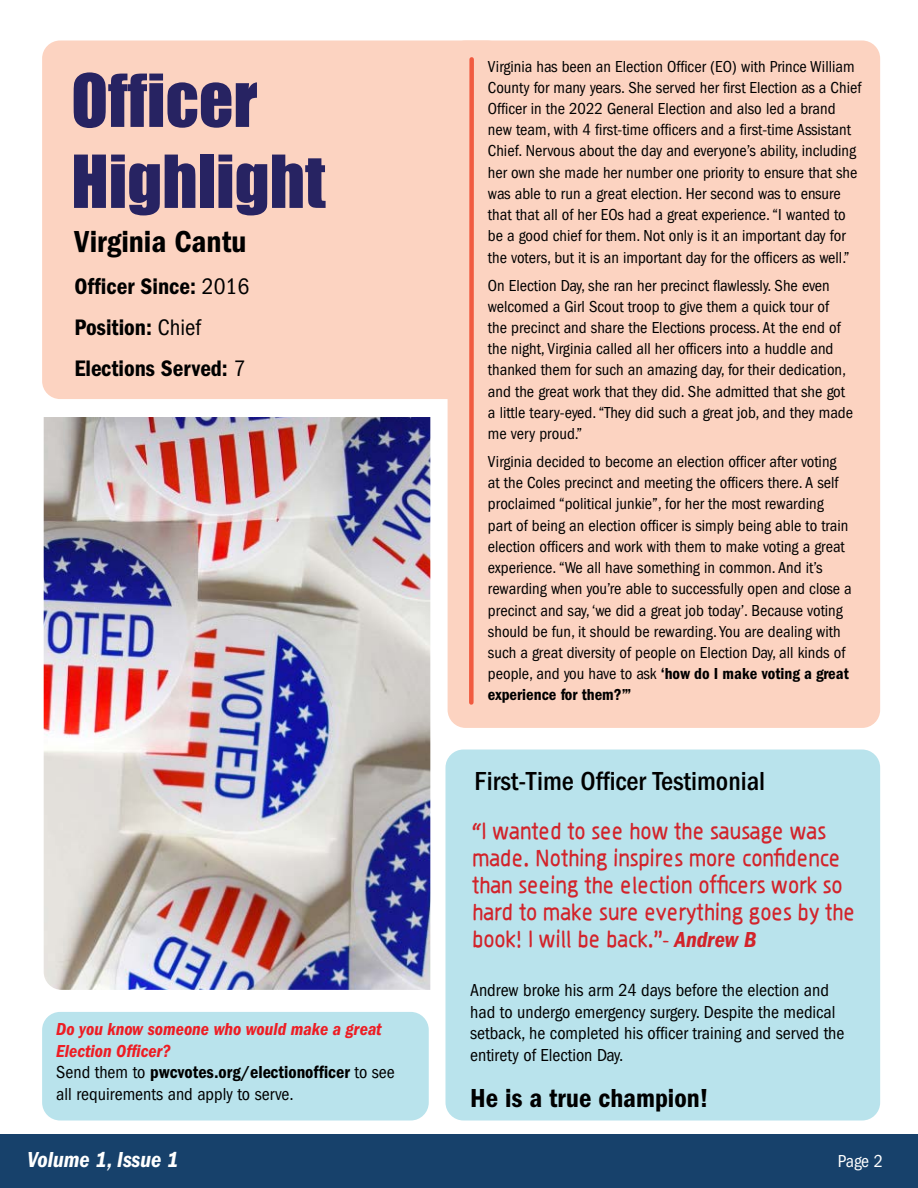
<style>
.page{position:relative;width:918px;height:1188px;background:#fff}
.page>*{position:absolute;margin:0;border:0;box-sizing:border-box;transform-origin:0 0}
.t1{font:67.5px/81px "Impact";color:#272362}
.t2{font:31.5px "Franklin Gothic LT Pro Cn Dm";color:#000}
.t3{font:500 condensed 27px "Franklin Gothic LT Pro";color:#000}
.t4{font:27px "Franklin Gothic LT Pro Cn Dm";color:#000}
.t5{font:23.25px/41.4px "Franklin Gothic LT Pro Cn Dm";color:#000}
.t6{font:22.5px/27px "Sys Falso";color:#d2232a}
.t7{font:22.5px "Franklin Gothic LT Pro Cn Dm It";color:#fff}
.t8{font:condensed 18px/21.6px "Franklin Gothic LT Pro";color:#000}
.t9{font:18px/21.6px "Franklin Gothic LT Pro Cn Dm It";color:#ed1d24}
.t10{font:18px "Franklin Gothic LT Pro Cn Dm";color:#000}
.t11{font:condensed 18px "Franklin Gothic LT Pro";color:#fff}
.t12{font:condensed 16.5px/21.1px "Franklin Gothic LT Pro";color:#000}
.t13{font:16.5px/21.1px "Franklin Gothic LT Pro Cn Dm";color:#000}
.s1{font-family:"Franklin Gothic LT Pro";font-stretch:condensed}
.s2{font-family:"Felt Tip Roman"}
.s3{font-family:"Franklin Gothic LT Pro Cn Dm It"}
</style>
<div class="page">
<div style="left:0;top:1134px;width:918px;height:54px;background:#17416b"></div>
<div style="left:446px;top:750px;width:434px;height:370px;background:#b9e3ec;border-radius:18px"></div>
<div style="left:448px;top:40px;width:432px;height:688px;background:#fcd3c1;border-radius:18px"></div>
<div style="left:42px;top:40px;width:463px;height:359px;background:#fcd3c1;border-radius:18px"></div>
<div style="left:42px;top:1012px;width:387px;height:108px;background:#b9e3ec;border-radius:18px"></div>
<div style="left:469px;top:59px;width:5px;height:644px;background:#f15b40"></div>
<img style="left:44px;top:417px;width:386px;height:573px">
<h1 class="t1" style="left:71px;top:58px;width:256px">Officer<br>Highlight</h1>
<h2 class="t2" style="left:74px;top:224px;width:173px">Virginia Cantu</h2>
<h3 class="t5" style="left:74px;top:265px;width:176px">Officer Since: <span class="s1">2016<br></span>Position: <span class="s1">Chief<br></span>Elections Served: <span class="s1">7</span></h3>
<p class="t9" style="left:56px;top:1018px;width:327px">Do you know someone who would make a great<br>Election Officer?</p>
<p class="t10" style="left:56px;top:1062px;width:340px"><span class="s1">Send them to</span> pwcvotes.org/electionofficer <span class="s1">to see</span></p>
<p class="t8" style="left:56px;top:1083px;width:239px">all requirements and apply to serve.</p>
<p class="t12" style="left:488px;top:56px;width:375px">Virginia has been an Election Officer (EO) with Prince William County for many years. She served her first Election as a Chief Officer in the 2022 General Election and also led a brand new team, with 4 first-time officers and a first-time Assistant Chief. Nervous about the day and everyone’s ability, including her own she made her number one priority to ensure that she was able to run a great election. Her second was to ensure that that all of her EOs had a great experience. “I wanted to be a good chief for them. Not only is it an important day for the voters, but it is an important day for the officers as well.”</p>
<p class="t12" style="left:488px;top:275px;width:367px">On Election Day, she ran her precinct flawlessly. She even welcomed a Girl Scout troop to give them a quick tour of<br>the precinct and share the Elections process. At the end of the night, Virginia called all her officers into a huddle and thanked them for such an amazing day, for their dedication, and the great work that they did. She admitted that she got a little teary-eyed. “They did such a great job, and they made me very proud.”</p>
<p class="t12" style="left:488px;top:451px;width:365px">Virginia decided to become an election officer after voting at the Coles precinct and meeting the officers there. A self proclaimed “political junkie”, for her the most rewarding part of being an election officer is simply being able to train election officers and work with them to make voting a great experience. “We all have something in common. And it’s rewarding when you’re able to successfully open and close a precinct and say, ‘we did a great job today’. Because voting should be fun, it should be rewarding. You are dealing with such a great diversity of people on Election Day, all kinds of</p>
<p class="t13" style="left:488px;top:663px;width:362px"><span class="s1">people, and you have to ask</span> ‘how do I make voting a great experience for them?’”</p>
<h3 class="t3" style="left:474px;top:765px;width:292px">First-Time Officer Testimonial</h3>
<h3 class="t6" style="left:472px;top:817px;width:385px">“I wanted to see how the sausage was made. Nothing inspires more confidence than seeing the election officers work so hard to make sure everything goes by the book! I will be back.”<span class="s2">-</span> <span class="s3">Andrew B</span></h3>
<p class="t8" style="left:470px;top:980px;width:376px">Andrew broke his arm 24 days before the election and had to undergo emergency surgery. Despite the medical setback, he completed his officer training and served the entirety of Election Day.</p>
<h3 class="t4" style="left:470px;top:1082px;width:240px">He is a true champion!</h3>
<h3 class="t7" style="left:27px;top:1147px;width:153px">Volume 1, Issue 1</h3>
<p class="t11" style="left:838px;top:1151px;width:47px">Page 2</p>
</div>
